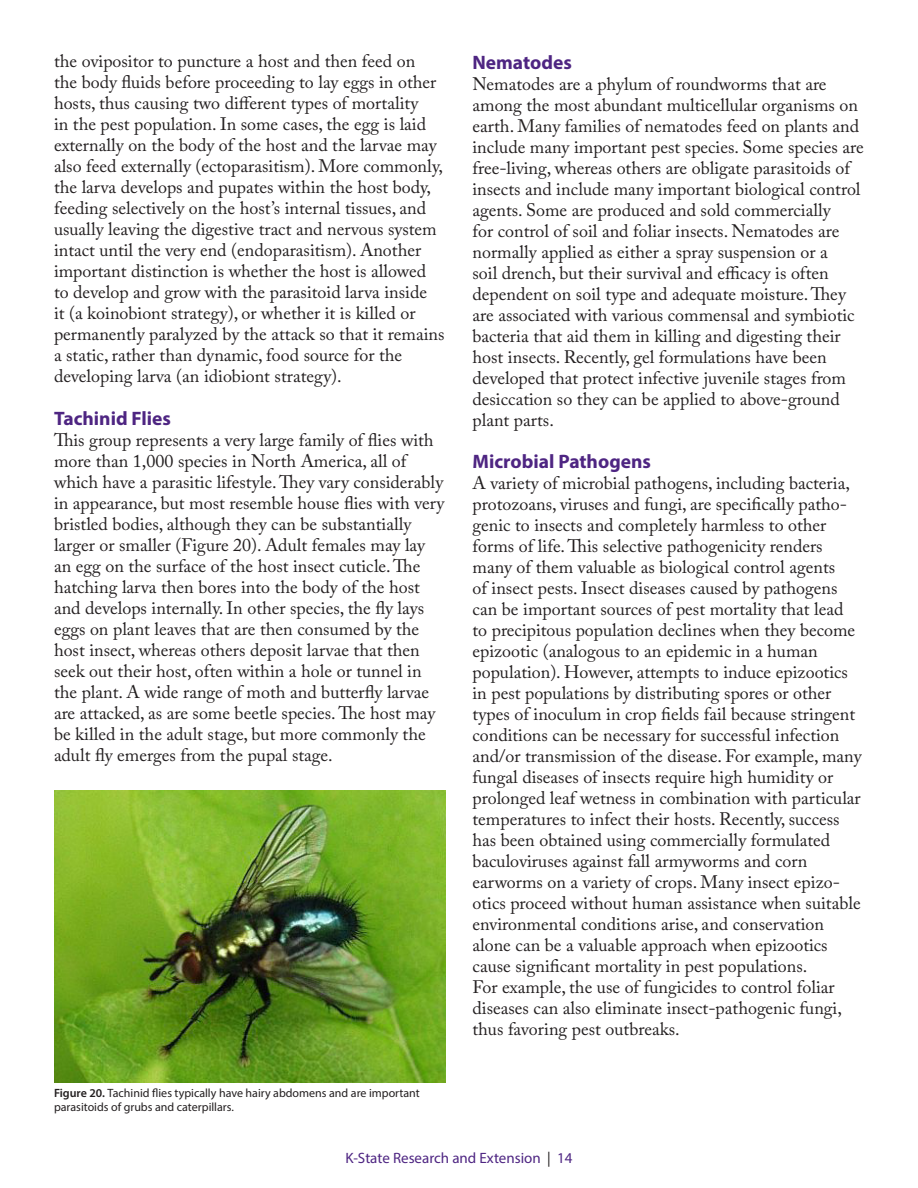
<style>
.page{position:relative;width:918px;height:1188px;background:#fff}
.page>*{position:absolute;margin:0;border:0;box-sizing:border-box;transform-origin:0 0}
.subhead_3{font:700 19.5px "Myriad Pro";color:#4e2582}
.body_text{font:18px/21px "Adobe Caslon Pro";color:#231f20}
.t1{font:15px "Myriad Pro";color:#4e2582}
.t2{font:12px/13.5px "Myriad Pro";color:#231f20}
.s1{font-weight:600}
.s2{color:#231f20}
</style>
<div class="page">
<img style="left:54px;top:791px;width:392px;height:291px">
<p class="body_text" style="left:54px;top:51px;width:392px">the ovipositor to puncture a host and then feed on<br>the body fluids before proceeding to lay eggs in other hosts, thus causing two different types of mortality<br>in the pest population. In some cases, the egg is laid externally on the body of the host and the larvae may also feed externally (ectoparasitism). More commonly, the larva develops and pupates within the host body, feeding selectively on the host’s internal tissues, and usually leaving the digestive tract and nervous system intact until the very end (endoparasitism). Another important distinction is whether the host is allowed to develop and grow with the parasitoid larva inside<br>it (a koinobiont strategy), or whether it is killed or permanently paralyzed by the attack so that it remains a static, rather than dynamic, food source for the developing larva (an idiobiont strategy).</p>
<p class="subhead_3" style="left:54px;top:406px;width:119px">Tachinid Flies</p>
<p class="body_text" style="left:54px;top:429px;width:392px">This group represents a very large family of flies with more than 1,000 species in North America, all of which have a parasitic lifestyle. They vary considerably in appearance, but most resemble house flies with very bristled bodies, although they can be substantially larger or smaller (Figure 20). Adult females may lay an egg on the surface of the host insect cuticle. The hatching larva then bores into the body of the host and develops internally. In other species, the fly lays eggs on plant leaves that are then consumed by the host insect, whereas others deposit larvae that then seek out their host, often within a hole or tunnel in the plant. A wide range of moth and butterfly larvae are attacked, as are some beetle species. The host may be killed in the adult stage, but more commonly the adult fly emerges from the pupal stage.</p>
<p class="t2" style="left:54px;top:1086px;width:367px"><span class="s1">Figure 20.</span> Tachinid flies typically have hairy abdomens and are important parasitoids of grubs and caterpillars.</p>
<p class="subhead_3" style="left:472px;top:49px;width:101px">Nematodes</p>
<p class="body_text" style="left:472px;top:73px;width:393px">Nematodes are a phylum of roundworms that are among the most abundant multicellular organisms on earth. Many families of nematodes feed on plants and include many important pest species. Some species are free-living, whereas others are obligate parasitoids of insects and include many important biological control agents. Some are produced and sold commercially<br>for control of soil and foliar insects. Nematodes are normally applied as either a spray suspension or a<br>soil drench, but their survival and efficacy is often dependent on soil type and adequate moisture. They are associated with various commensal and symbiotic bacteria that aid them in killing and digesting their host insects. Recently, gel formulations have been developed that protect infective juvenile stages from desiccation so they can be applied to above-ground plant parts.</p>
<p class="subhead_3" style="left:472px;top:449px;width:180px">Microbial Pathogens</p>
<p class="body_text" style="left:472px;top:473px;width:391px">A variety of microbial pathogens, including bacteria, protozoans, viruses and fungi, are specifically patho&shy;genic to insects and completely harmless to other forms of life. This selective pathogenicity renders many of them valuable as biological control agents<br>of insect pests. Insect diseases caused by pathogens can be important sources of pest mortality that lead to precipitous population declines when they become epizootic (analogous to an epidemic in a human population). However, attempts to induce epizootics in pest populations by distributing spores or other types of inoculum in crop fields fail because stringent conditions can be necessary for successful infection and/or transmission of the disease. For example, many fungal diseases of insects require high humidity or prolonged leaf wetness in combination with particular temperatures to infect their hosts. Recently, success has been obtained using commercially formulated baculoviruses against fall armyworms and corn earworms on a variety of crops. Many insect epizo&shy;otics proceed without human assistance when suitable environmental conditions arise, and conservation alone can be a valuable approach when epizootics cause significant mortality in pest populations.<br>For example, the use of fungicides to control foliar diseases can also eliminate insect-pathogenic fungi, thus favoring pest outbreaks.</p>
<p class="t1" style="left:346px;top:1149px;width:228px">K-State Research and Extension <span class="s2">|</span> 14</p>
</div>
